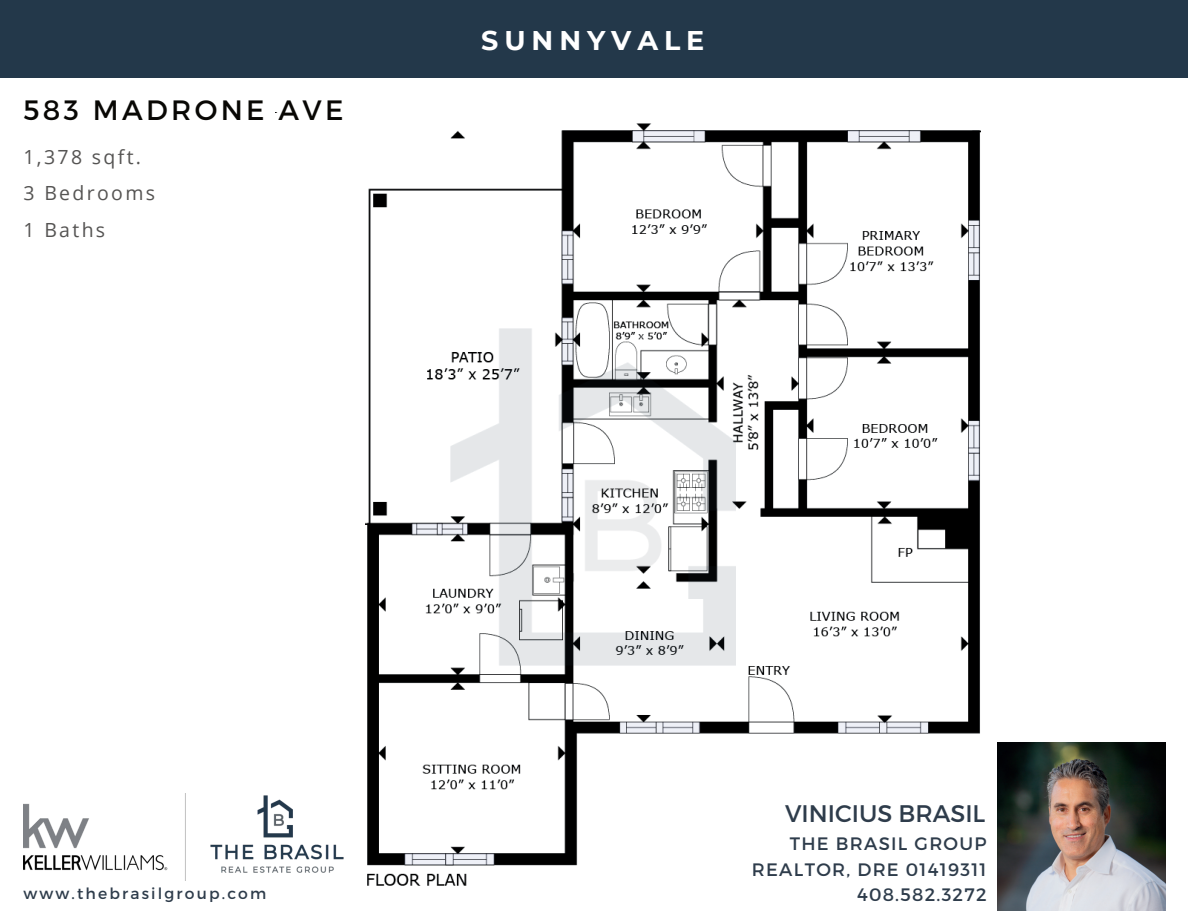
<style>
.page{position:relative;width:1188px;height:918px;background:#fff}
.page>*{position:absolute;margin:0;border:0;box-sizing:border-box;transform-origin:0 0}
.t1{font:28.05px "Montserrat";letter-spacing:.12em;color:#080704}
.t2{font:700 27px "Montserrat";letter-spacing:.22em;color:#fff}
.t3{font:24px "Montserrat";color:#2e3c4b}
.t4{font:19.5px/36.5px "Open Sans";letter-spacing:.12em;color:#555453}
.t5{font:18px/25.2px "Montserrat";letter-spacing:.07em;color:#2e3c4b;text-align:right}
.t6{font:15.6px "Montserrat";letter-spacing:.14em;color:#2e3c4b}
</style>
<div class="page">
<img style="left:365px;top:123px;width:801px;height:771px">
<div style="left:981px;top:96px;width:204px;height:64px;background:#fff"></div>
<img style="left:23px;top:794px;width:321px;height:86px">
<img style="left:997px;top:742px;width:168px;height:168px">
<div style="left:0;top:0;width:1188px;height:78px;background:#23384a"></div>
<img style="left:450px;top:329px;width:285px;height:336px">
<div style="left:413px;top:480px;width:37px;height:8px;background:#fff"></div>
<h1 class="t1" style="left:23px;top:93px;width:322px">583 MADRONE AVE</h1>
<p class="t4" style="left:23px;top:138px;width:133px">1,378 sqft.<br>3 Bedrooms<br>1 Baths</p>
<h2 class="t2" style="left:481px;top:21px;width:225px">SUNNYVALE</h2>
<h3 class="t3" style="left:785px;top:798px;width:202px">VINICIUS BRASIL</h3>
<p class="t5" style="left:752px;top:831px;width:236px">THE BRASIL GROUP<br>REALTOR, DRE 01419311</p>
<p class="t6" style="left:23px;top:884px;width:244px">www.thebrasilgroup.com</p>
<p class="t5" style="left:857px;top:882px;width:131px">408.582.3272</p>
</div>
